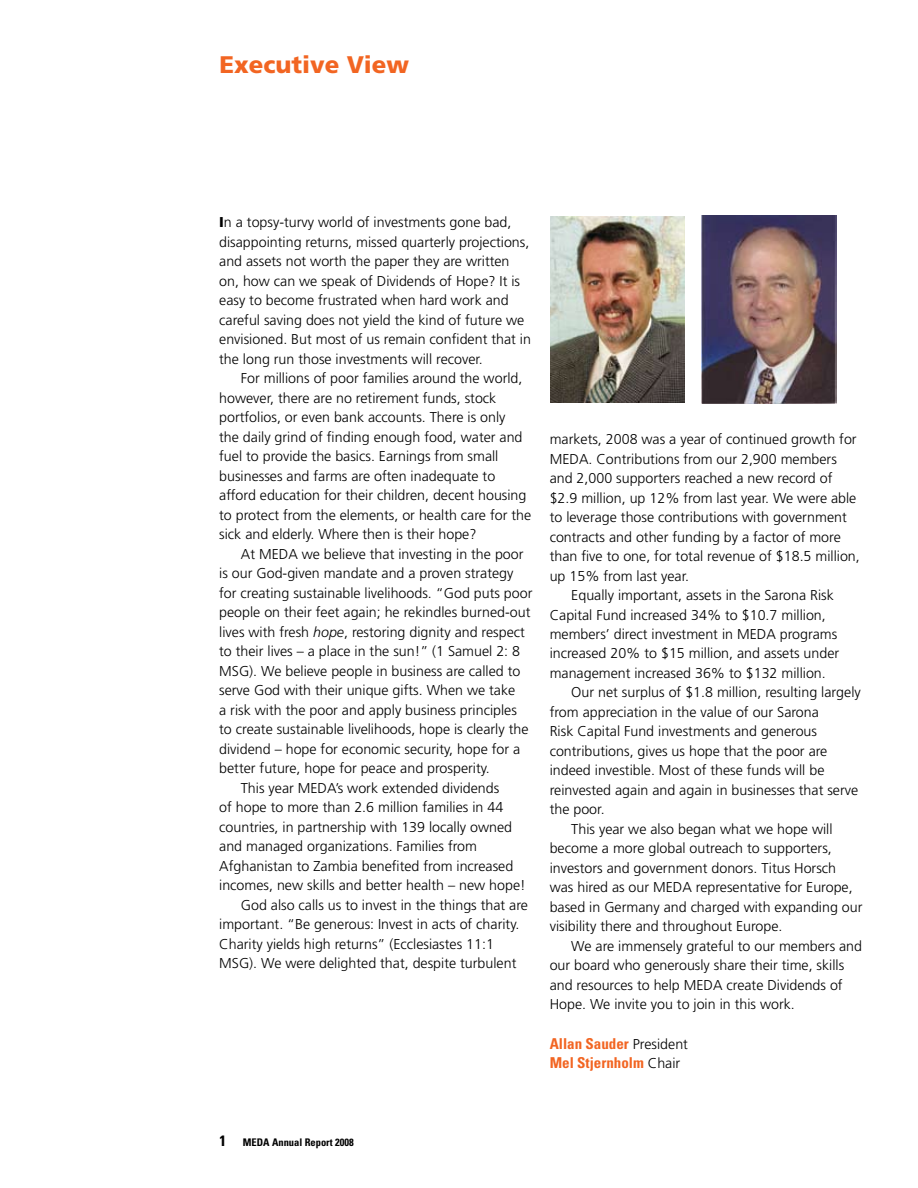
<style>
.page{position:relative;width:918px;height:1188px;background:#fff}
.page>*{position:absolute;margin:0;border:0;box-sizing:border-box;transform-origin:0 0}
.t1{font:900 24px "Frutiger";color:#f26522}
.t2{font:700 condensed 15px/19.5px "Univers";color:#f26522}
.t3{font:300 14.25px/19.5px "Frutiger";color:#000}
.t4{font:700 condensed 10.5px "Univers";color:#000}
.s1{font-weight:900}
.s2{font-style:italic}
.s3{font-family:"Frutiger";font-weight:300;font-stretch:normal;font-size:14.25px;color:#000}
.s4{font-size:15px}
</style>
<div class="page">
<img style="left:551px;top:216px;width:134px;height:186px">
<img style="left:701px;top:216px;width:136px;height:187px">
<h1 class="t1" style="left:220px;top:50px;width:191px">Executive View</h1>
<p class="t3" style="left:219px;top:213px;width:313px"><span class="s1">I</span>n a topsy‑turvy world of investments gone bad, disappointing returns, missed quarterly projections, and assets not worth the paper they are written on, how can we speak of Dividends of Hope? It is easy to become frustrated when hard work and careful saving does not yield the kind of future we envisioned. But most of us remain confident that in the long run those investments will recover.</p>
<p class="t3" style="left:219px;top:369px;width:313px;text-indent:22px">For millions of poor families around the world, however, there are no retirement funds, stock portfolios, or even bank accounts. There is only<br>the daily grind of finding enough food, water and fuel to provide the basics. Earnings from small businesses and farms are often inadequate to afford education for their children, decent housing to protect from the elements, or health care for the sick and elderly. Where then is their hope?</p>
<p class="t3" style="left:241px;top:544px;width:284px">At MEDA we believe that investing in the poor</p>
<p class="t3" style="left:219px;top:563px;width:296px">is our God‑given mandate and a proven strategy</p>
<p class="t3" style="left:219px;top:583px;width:315px">for creating sustainable livelihoods. “God puts poor</p>
<p class="t3" style="left:219px;top:602px;width:313px">people on their feet again; he rekindles burned‑out</p>
<p class="t3" style="left:219px;top:622px;width:307px">lives with fresh <span class="s2">hope</span>, restoring dignity and respect</p>
<p class="t3" style="left:219px;top:641px;width:302px">to their lives – a place in the sun!” (1 Samuel 2: 8</p>
<p class="t3" style="left:219px;top:661px;width:303px">MSG). We believe people in business are called to</p>
<p class="t3" style="left:219px;top:680px;width:298px">serve God with their unique gifts. When we take</p>
<p class="t3" style="left:219px;top:700px;width:299px">a risk with the poor and apply business principles</p>
<p class="t3" style="left:219px;top:719px;width:311px">to create sustainable livelihoods, hope is clearly the</p>
<p class="t3" style="left:219px;top:739px;width:303px">dividend – hope for economic security, hope for a</p>
<p class="t3" style="left:219px;top:758px;width:272px">better future, hope for peace and prosperity.</p>
<p class="t3" style="left:241px;top:778px;width:260px">This year MEDA’s work extended dividends</p>
<p class="t3" style="left:219px;top:797px;width:286px">of hope to more than 2.6 million families in 44</p>
<p class="t3" style="left:219px;top:817px;width:294px">countries, in partnership with 139 locally owned</p>
<p class="t3" style="left:219px;top:836px;width:259px">and managed organizations. Families from</p>
<p class="t3" style="left:219px;top:856px;width:296px">Afghanistan to Zambia benefited from increased</p>
<p class="t3" style="left:219px;top:875px;width:308px">incomes, new skills and better health – new hope!</p>
<p class="t3" style="left:241px;top:895px;width:289px">God also calls us to invest in the things that are</p>
<p class="t3" style="left:219px;top:914px;width:302px">important. “Be generous: Invest in acts of charity.</p>
<p class="t3" style="left:219px;top:934px;width:276px">Charity yields high returns” (Ecclesiastes 11:1</p>
<p class="t3" style="left:219px;top:953px;width:299px">MSG). We were delighted that, despite turbulent</p>
<p class="t3" style="left:550px;top:429px;width:308px">markets, 2008 was a year of continued growth for</p>
<p class="t3" style="left:550px;top:449px;width:289px">MEDA. Contributions from our 2,900 members</p>
<p class="t3" style="left:550px;top:468px;width:284px">and 2,000 supporters reached a new record of</p>
<p class="t3" style="left:550px;top:488px;width:308px">$2.9 million, up 12% from last year. We were able</p>
<p class="t3" style="left:550px;top:507px;width:299px">to leverage those contributions with government</p>
<p class="t3" style="left:550px;top:527px;width:293px">contracts and other funding by a factor of more</p>
<p class="t3" style="left:550px;top:546px;width:312px">than five to one, for total revenue of $18.5 million,</p>
<p class="t3" style="left:550px;top:566px;width:141px">up 15% from last year.</p>
<p class="t3" style="left:571px;top:585px;width:264px">Equally important, assets in the Sarona Risk</p>
<p class="t3" style="left:550px;top:605px;width:278px">Capital Fund increased 34% to $10.7 million,</p>
<p class="t3" style="left:550px;top:624px;width:289px">members’ direct investment in MEDA programs</p>
<p class="t3" style="left:550px;top:644px;width:291px">increased 20% to $15 million, and assets under</p>
<p class="t3" style="left:550px;top:663px;width:278px">management increased 36% to $132 million.</p>
<p class="t3" style="left:571px;top:683px;width:291px">Our net surplus of $1.8 million, resulting largely</p>
<p class="t3" style="left:550px;top:702px;width:271px">from appreciation in the value of our Sarona</p>
<p class="t3" style="left:550px;top:722px;width:269px">Risk Capital Fund investments and generous</p>
<p class="t3" style="left:550px;top:741px;width:279px">contributions, gives us hope that the poor are</p>
<p class="t3" style="left:550px;top:761px;width:276px">indeed investible. Most of these funds will be</p>
<p class="t3" style="left:550px;top:780px;width:310px">reinvested again and again in businesses that serve</p>
<p class="t3" style="left:550px;top:800px;width:56px">the poor.</p>
<p class="t3" style="left:571px;top:819px;width:263px">This year we also began what we hope will</p>
<p class="t3" style="left:550px;top:839px;width:284px">become a more global outreach to supporters,</p>
<p class="t3" style="left:550px;top:858px;width:288px">investors and government donors. Titus Horsch</p>
<p class="t3" style="left:550px;top:878px;width:305px">was hired as our MEDA representative for Europe,</p>
<p class="t3" style="left:550px;top:897px;width:314px">based in Germany and charged with expanding our</p>
<p class="t3" style="left:550px;top:917px;width:234px">visibility there and throughout Europe.</p>
<p class="t3" style="left:571px;top:936px;width:292px">We are immensely grateful to our members and</p>
<p class="t3" style="left:550px;top:956px;width:296px">our board who generously share their time, skills</p>
<p class="t3" style="left:550px;top:975px;width:294px">and resources to help MEDA create Dividends of</p>
<p class="t3" style="left:550px;top:995px;width:247px">Hope. We invite you to join in this work.</p>
<p class="t2" style="left:550px;top:1033px;width:140px">Allan Sauder <span class="s3">President<br></span>Mel Stjernholm <span class="s3">Chair</span></p>
<p class="t4" style="left:220px;top:1135px;width:136px"><span class="s4">1</span> MEDA Annual Report 2008</p>
</div>
